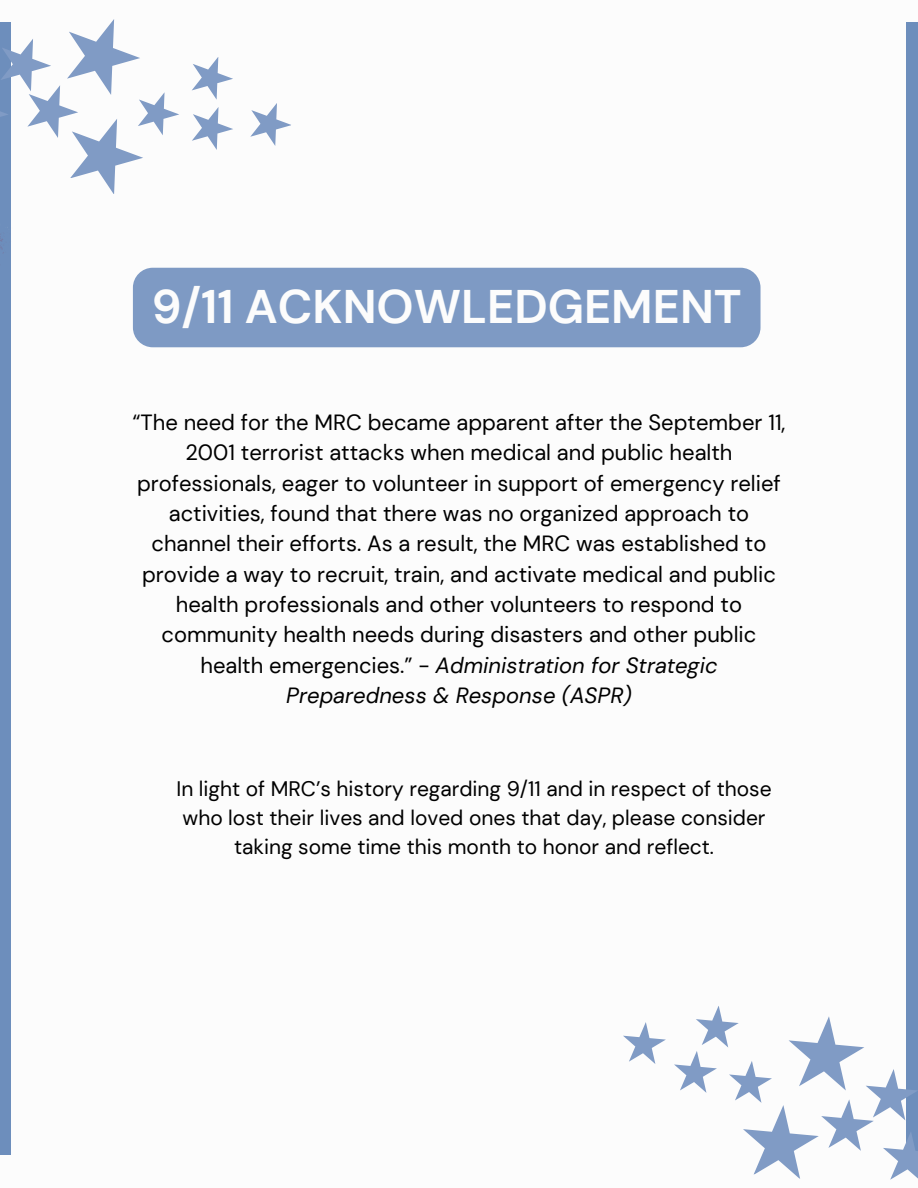
<style>
.page{position:relative;width:918px;height:1188px;background:#fff}
.page>*{position:absolute;margin:0;border:0;box-sizing:border-box;transform-origin:0 0}
.t1{font:700 47.1px "DM Sans";color:#fcfcfc}
.t2{font:22.05px/30.3px "DM Sans";color:#000;text-align:center}
.t3{font:21px/29px "DM Sans";color:#000;text-align:center}
.s1{font-style:italic}
</style>
<div class="page">
<div style="left:906px;top:22px;width:12px;height:1133px;background:#6d8ebc"></div>
<div style="left:0;top:22px;width:11px;height:1133px;background:#6d8ebc"></div>
<svg style="left:623px;top:1006px;width:295px;height:174px"></svg>
<div style="left:133px;top:268px;width:628px;height:79px;background:#7e9ac4;border-radius:20px"></div>
<svg style="left:0;top:19px;width:291px;height:175px"></svg>
<h1 class="t1" style="left:152px;top:277px;width:591px">9/11 ACKNOWLEDGEMENT</h1>
<p class="t2" style="left:132px;top:407px;width:655px">“The need for the MRC became apparent after the September 11, 2001 terrorist attacks when medical and public health professionals, eager to volunteer in support of emergency relief activities, found that there was no organized approach to channel their efforts. As a result, the MRC was established to provide a way to recruit, train, and activate medical and public health professionals and other volunteers to respond to community health needs during disasters and other public health emergencies.” - <span class="s1">Administration for Strategic Preparedness &amp; Response (ASPR)</span></p>
<h1 class="t3" style="left:177px;top:774px;width:597px">In light of MRC’s history regarding 9/11 and in respect of those who lost their lives and loved ones that day, please consider taking some time this month to honor and reflect.</h1>
</div>
